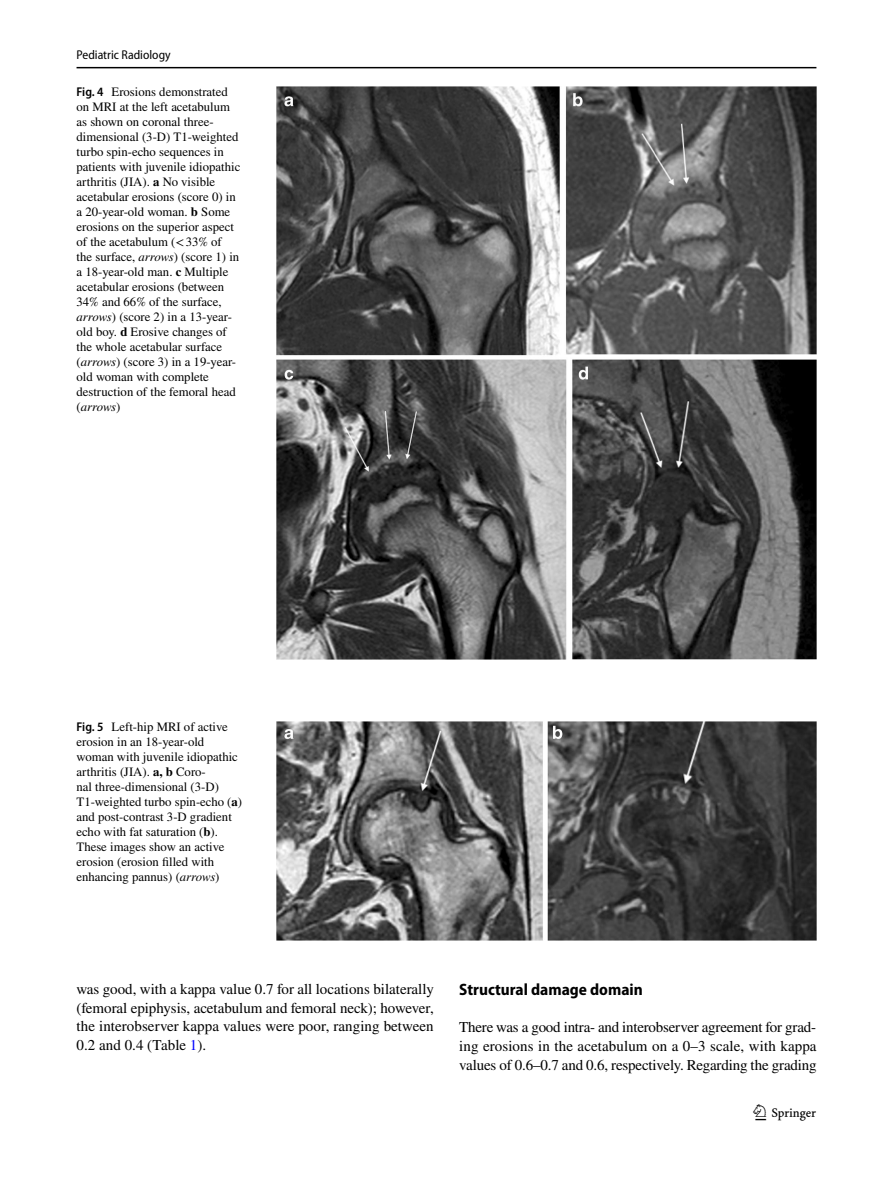
<style>
.page{position:relative;width:893px;height:1187px;background:#fff}
.page>*{position:absolute;margin:0;border:0;box-sizing:border-box;transform-origin:0 0}
.t1{font:22.5px "Springnew Regular 3";color:#000}
.t2{font:700 semi-condensed 16.5px "Myriad Pro";color:#000}
.t3{font:15px/18.8px "STIX";color:#000;text-align:justify}
.t4{font:12.75px/15px "STIX";color:#000}
.t5{font:semi-condensed 12.75px "Myriad Pro";color:#000}
.s1{font-family:"Myriad Pro";font-weight:600;font-stretch:semi-condensed}
.s2{font-weight:700}
.s3{font-style:italic}
.s4{color:#00f}
</style>
<div class="page">
<hr style="left:77px;top:67px;width:739px;height:1px;background:#000">
<img style="left:276px;top:87px;width:540px;height:572px">
<img style="left:276px;top:721px;width:540px;height:219px">
<p class="t5" style="left:77px;top:48px;width:96px">Pediatric Radiology</p>
<p class="t4" style="left:77px;top:85px;width:165px"><span class="s1">Fig. 4</span> Erosions demonstrated on MRI at the left acetabulum as shown on coronal three&shy;dimensional (3-D) T1-weighted turbo spin-echo sequences in patients with juvenile idiopathic arthritis (JIA). <span class="s2">a</span> No visible acetabular erosions (score 0) in a 20-year-old woman. <span class="s2">b</span> Some erosions on the superior aspect of the acetabulum (&lt;33% of the surface, <span class="s3">arrows</span>) (score 1) in a 18-year-old man. <span class="s2">c</span> Multiple acetabular erosions (between<br>34% and 66% of the surface, <span class="s3">arrows</span>) (score 2) in a 13-year&shy;old boy. <span class="s2">d</span> Erosive changes of the whole acetabular surface (<span class="s3">arrows</span>) (score 3) in a 19-year&shy;old woman with complete destruction of the femoral head (<span class="s3">arrows</span>)</p>
<p class="t4" style="left:77px;top:720px;width:167px"><span class="s1">Fig. 5</span> Left-hip MRI of active erosion in an 18-year-old woman with juvenile idiopathic arthritis (JIA). <span class="s2">a, b</span> Coro-<br>nal three-dimensional (3-D)<br>T1-weighted turbo spin-echo (<span class="s2">a</span>) and post-contrast 3-D gradient echo with fat saturation (<span class="s2">b</span>).<br>These images show an active erosion (erosion filled with enhancing pannus) (<span class="s3">arrows</span>)</p>
<p class="t3" style="left:77px;top:980px;width:359px">was good, with a kappa value 0.7 for all locations bilaterally (femoral epiphysis, acetabulum and femoral neck); however, the interobserver kappa values were poor, ranging between 0.2 and 0.4 (Table <span class="s4">1</span>).</p>
<p class="t2" style="left:459px;top:980px;width:185px">Structural damage domain</p>
<p class="t3" style="left:459px;top:1018px;width:359px">There was a good intra- and interobserver agreement for grad&shy;ing erosions in the acetabulum on a 0–3 scale, with kappa values of 0.6–0.7 and 0.6, respectively. Regarding the grading</p>
<h1 class="t1" style="left:755px;top:1104px;width:62px">1 3</h1>
</div>
